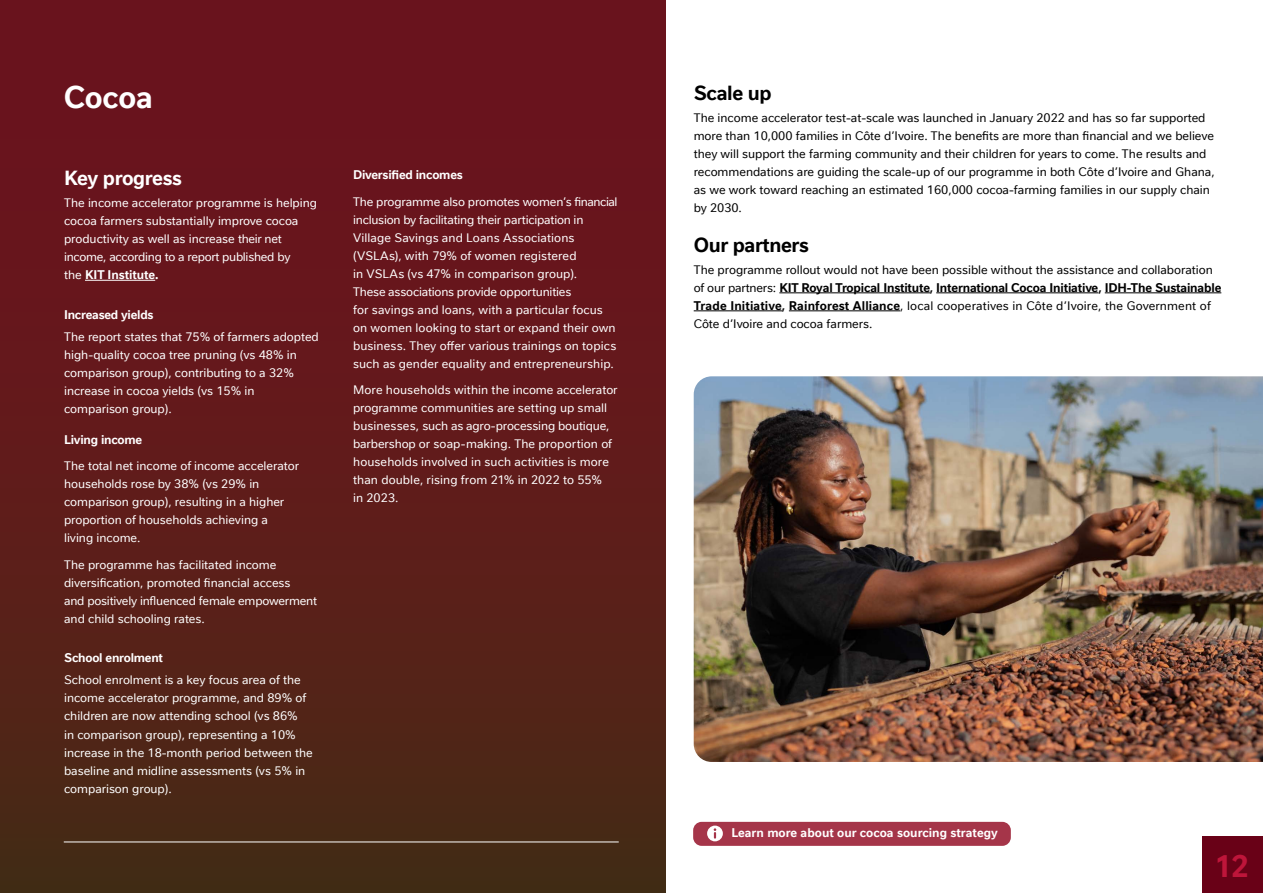
<style>
.page{position:relative;width:1263px;height:893px;background:#fff}
.page>*{position:absolute;margin:0;border:0;box-sizing:border-box;transform-origin:0 0}
.t1{font:700 30px "Nestle Text TF";letter-spacing:-.005em;color:#fff}
.t2{font:700 29.7px "Nestle Text TF";color:#be153a}
.t3{font:700 19.5px "Nestle Text TF";letter-spacing:-.02em;color:#000}
.t4{font:700 19.5px "Nestle Text TF";letter-spacing:-.02em;color:#fff}
.t5{font:12px/18px "Nestle Text TF";letter-spacing:-.005em;color:#fff}
.t6{font:12px/18px "Nestle Text TF";letter-spacing:-.005em;color:#000}
.t7{font:700 12px "Nestle Text TF";letter-spacing:-.02em;color:#fff}
.t8{font:700 12px "Nestle Text TF";color:#fff}
.s1{font-weight:700}
</style>
<div class="page">
<div style="left:0;top:0;width:665px;height:893px;background:linear-gradient(to bottom,#710f1f,#4a2916)"></div>
<hr style="left:85px;top:280px;width:70px;height:1px;background:#fff">
<img style="left:694px;top:376px;width:569px;height:386px">
<hr style="left:779px;top:293px;width:151px;height:1px;background:#000">
<hr style="left:936px;top:293px;width:162px;height:1px;background:#000">
<hr style="left:1105px;top:293px;width:116px;height:1px;background:#000">
<hr style="left:694px;top:311px;width:88px;height:1px;background:#000">
<hr style="left:789px;top:311px;width:111px;height:1px;background:#000">
<hr style="left:64px;top:842px;width:555px;height:1px;background:#fff">
<div style="left:693px;top:822px;width:318px;height:24px;background:#a53549;border-radius:9px"></div>
<svg style="left:707px;top:826px;width:16px;height:15px"></svg>
<div style="left:1202px;top:837px;width:61px;height:56px;background:#690117"></div>
<h1 class="t1" style="left:64px;top:75px;width:91px">Cocoa</h1>
<h3 class="t4" style="left:64px;top:164px;width:119px">Key progress</h3>
<p class="t5" style="left:64px;top:193px;width:254px">The income accelerator programme is helping cocoa farmers substantially improve cocoa productivity as well as increase their net income, according to a report published by<br>the <span class="s1">KIT Institute.</span></p>
<p class="t7" style="left:64px;top:306px;width:91px">Increased yields</p>
<p class="t5" style="left:64px;top:327px;width:256px">The report states that 75% of farmers adopted high-quality cocoa tree pruning (vs 48% in comparison group), contributing to a 32% increase in cocoa yields (vs 15% in comparison group).</p>
<p class="t7" style="left:64px;top:431px;width:80px">Living income</p>
<p class="t5" style="left:64px;top:456px;width:236px">The total net income of income accelerator households rose by 38% (vs 29% in comparison group), resulting in a higher proportion of households achieving a living income.</p>
<p class="t5" style="left:64px;top:555px;width:255px">The programme has facilitated income diversification, promoted financial access<br>and positively influenced female empowerment and child schooling rates.</p>
<p class="t7" style="left:64px;top:649px;width:100px">School enrolment</p>
<p class="t5" style="left:64px;top:670px;width:250px">School enrolment is a key focus area of the income accelerator programme, and 89% of children are now attending school (vs 86%<br>in comparison group), representing a 10% increase in the 18-month period between the baseline and midline assessments (vs 5% in comparison group).</p>
<p class="t7" style="left:353px;top:166px;width:111px">Diversified incomes</p>
<p class="t5" style="left:353px;top:192px;width:266px">The programme also promotes women’s financial inclusion by facilitating their participation in Village Savings and Loans Associations (VSLAs), with 79% of women registered<br>in VSLAs (vs 47% in comparison group).<br>These associations provide opportunities<br>for savings and loans, with a particular focus on women looking to start or expand their own business. They offer various trainings on topics such as gender equality and entrepreneurship.</p>
<p class="t5" style="left:353px;top:380px;width:266px">More households within the income accelerator programme communities are setting up small businesses, such as agro-processing boutique, barbershop or soap-making. The proportion of households involved in such activities is more than double, rising from 21% in 2022 to 55%<br>in 2023.</p>
<h3 class="t3" style="left:694px;top:79px;width:79px">Scale up</h3>
<p class="t6" style="left:694px;top:108px;width:522px">The income accelerator test-at-scale was launched in January 2022 and has so far supported more than 10,000 families in Côte d’Ivoire. The benefits are more than financial and we believe they will support the farming community and their children for years to come. The results and recommendations are guiding the scale-up of our programme in both Côte d’Ivoire and Ghana, as we work toward reaching an estimated 160,000 cocoa-farming families in our supply chain by 2030.</p>
<h3 class="t3" style="left:694px;top:230px;width:117px">Our partners</h3>
<p class="t6" style="left:694px;top:260px;width:529px">The programme rollout would not have been possible without the assistance and collaboration of our partners: <span class="s1">KIT Royal Tropical Institute, International Cocoa Initiative, IDH-The Sustainable Trade Initiative, Rainforest Alliance</span>, local cooperatives in Côte d’Ivoire, the Government of Côte d’Ivoire and cocoa farmers.</p>
<p class="t8" style="left:731px;top:824px;width:268px">Learn more about our cocoa sourcing strategy</p>
<h2 class="t2" style="left:1214px;top:844px;width:36px">12</h2>
</div>
